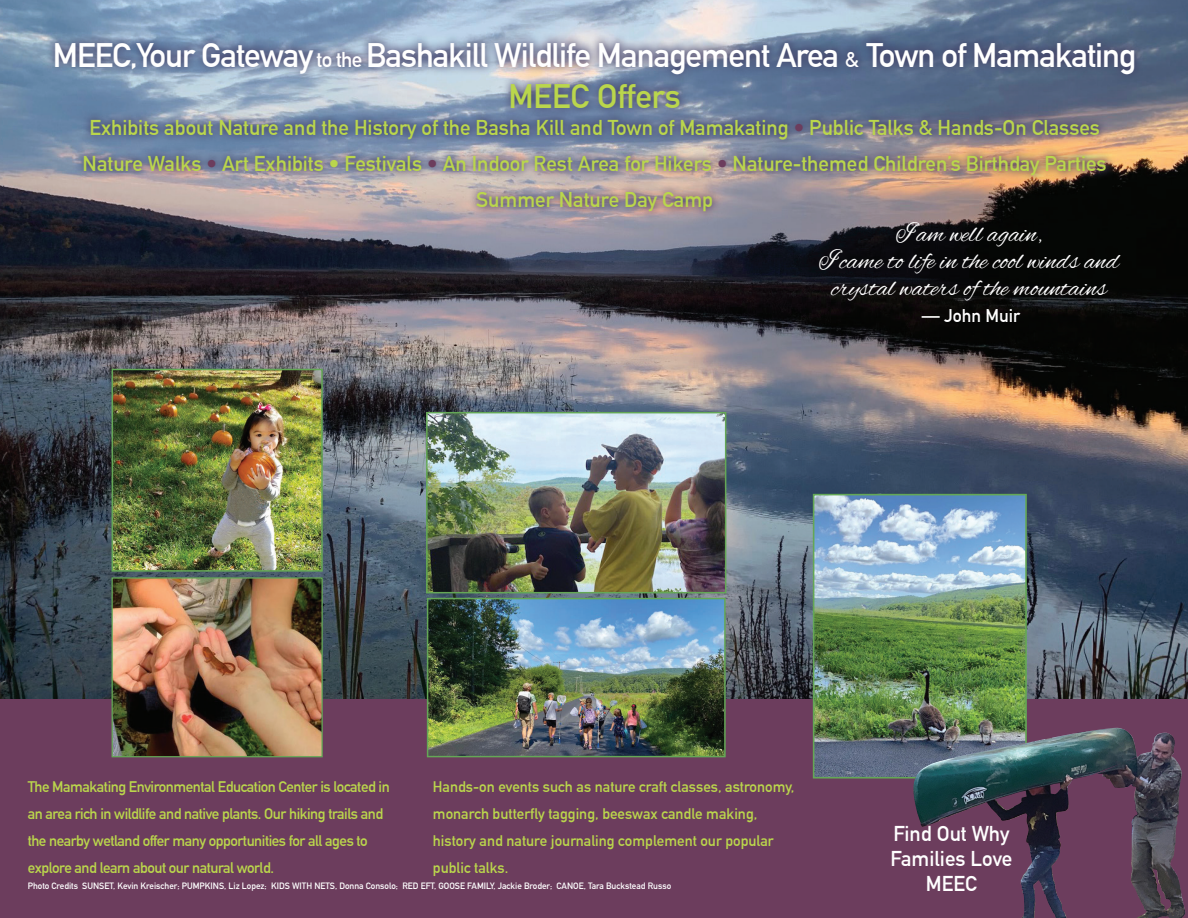
<style>
.page{position:relative;width:1188px;height:918px;background:#6c3d5d}
.page>*{position:absolute;margin:0;border:0;box-sizing:border-box;transform-origin:0 0}
.t1{font:700 33.3px "DIN Alternate";letter-spacing:-.03em;color:#fff}
.t2{font:700 33.3px "DIN Alternate";color:#bad64c}
.t3{font:27px "Alex Brush";color:#fff}
.t4{font:700 21px "DIN Alternate";color:#bad64c}
.t5{font:700 21px "DIN Alternate";color:#fff}
.t6{font:700 18px "DIN Alternate";color:#fff}
.t7{font:700 15px/27px "DIN Alternate";letter-spacing:-.03em;color:#bad64c}
.t8{font:700 15px/27px "DIN Alternate";color:#bad64c}
.t9{font:700 9px "DIN Alternate";color:#fff}
.s1{font-size:21px}
.s2{color:#6c3d5d}
</style>
<div class="page">
<img style="left:0;top:0;width:1188px;height:698px">
<img style="left:46px;top:33px;width:1098px;height:187px">
<img style="left:426px;top:597px;width:300px;height:161px">
<img style="left:812px;top:493px;width:216px;height:286px">
<img style="left:111px;top:368px;width:213px;height:390px">
<img style="left:913px;top:728px;width:210px;height:190px">
<img style="left:429px;top:415px;width:294px;height:175px">
<div style="left:426px;top:412px;width:300px;height:181px;border:2px solid #64a756"></div>
<p class="t1" style="left:53px;top:29px;width:1085px">MEEC,Your Gateway <span class="s1">to the</span> Bashakill Wildlife Management Area <span class="s1">&amp;</span> Town of Mamakating</p>
<p class="t2" style="left:508px;top:70px;width:174px">MEEC Offers</p>
<p class="t4" style="left:89px;top:111px;width:1012px">Exhibits about Nature and the History of the Basha Kill and Town of Mamakating <span class="s2">•</span> Public Talks &amp; Hands-On Classes</p>
<p class="t4" style="left:83px;top:147px;width:1026px">Nature Walks <span class="s2">•</span> Art Exhibits • Festivals <span class="s2">•</span> An Indoor Rest Area for Hikers <span class="s2">•</span> Nature-themed Children’s Birthday Parties</p>
<p class="t4" style="left:476px;top:183px;width:239px">Summer Nature Day Camp</p>
<p class="t3" style="left:896px;top:219px;width:148px">I am well again,</p>
<p class="t3" style="left:819px;top:246px;width:302px">I came to life in the cool winds and</p>
<p class="t3" style="left:831px;top:273px;width:277px">crystal waters of the mountains</p>
<p class="t6" style="left:922px;top:302px;width:100px">— John Muir</p>
<p class="t7" style="left:28px;top:772px;width:364px">The Mamakating Environmental Education Center is located in an area rich in wildlife and native plants. Our hiking trails and the nearby wetland offer many opportunities for all ages to explore and learn about our natural world.</p>
<p class="t8" style="left:433px;top:772px;width:363px">Hands-on events such as nature craft classes, astronomy, monarch butterfly tagging, beeswax candle making, history and nature journaling complement our popular public talks.</p>
<p class="t5" style="left:893px;top:817px;width:118px">Find Out Why</p>
<p class="t5" style="left:890px;top:842px;width:124px">Families Love</p>
<p class="t9" style="left:28px;top:879px;width:645px">Photo Credits SUNSET, Kevin Kreischer; PUMPKINS, Liz Lopez; KIDS WITH NETS, Donna Consolo; RED EFT, GOOSE FAMILY, Jackie Broder; CANOE, Tara Buckstead Russo</p>
<p class="t5" style="left:926px;top:868px;width:52px">MEEC</p>
</div>
